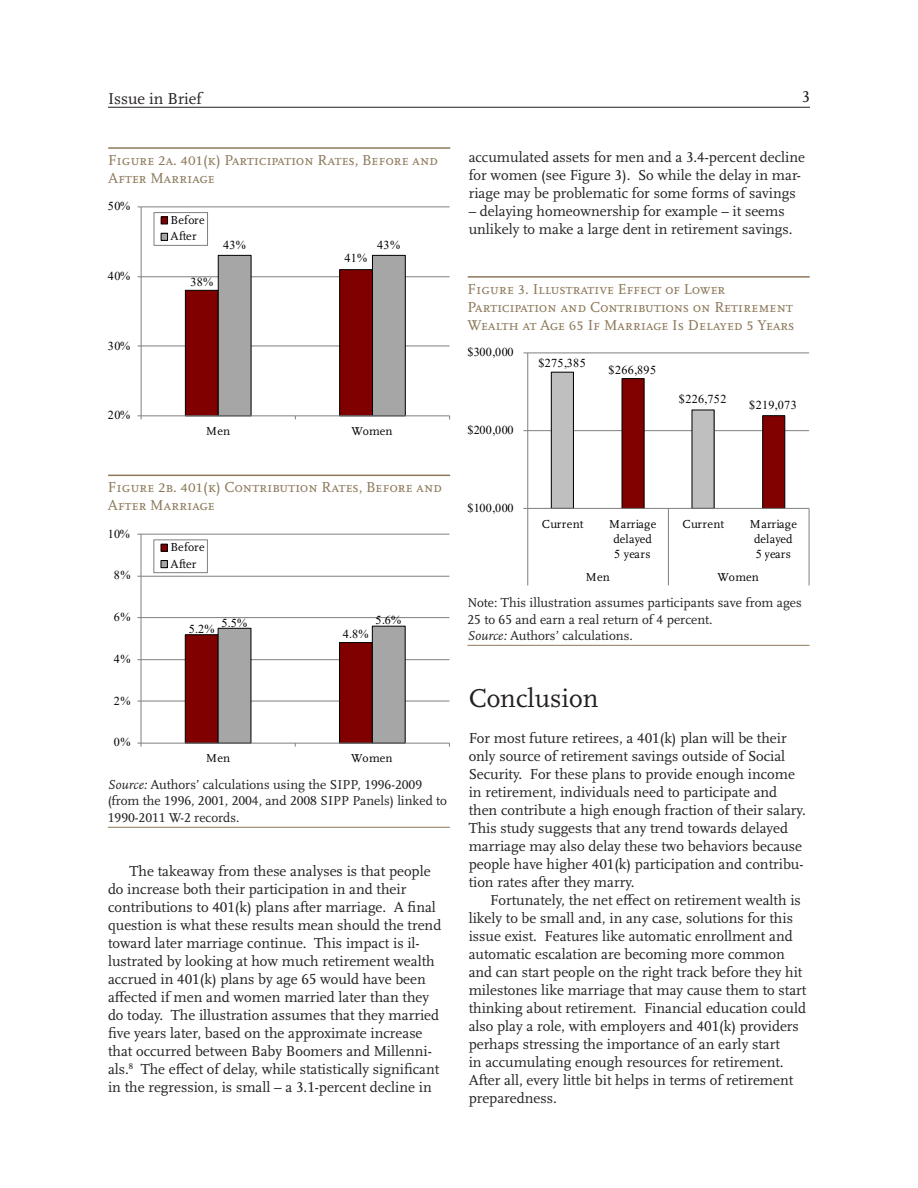
<style>
.page{position:relative;width:918px;height:1188px;background:#fff}
.page>*{position:absolute;margin:0;border:0;box-sizing:border-box;transform-origin:0 0}
.t1{font:27px "Scala OT";color:#231f20}
.t2{font:16.5px "Scala OT";color:#231f20}
.t3{font:15px/18px "Scala OT";color:#231f20}
.t4{font:15px/18px "Scala OT";color:#8c7859}
.t5{font:13.5px/16.2px "Scala OT";color:#231f20}
.t6{font:12.15px "Times New Roman";letter-spacing:.03em;color:#000}
.t7{font:12.15px/15px "Scala OT";letter-spacing:.03em;color:#000}
.s1{font-style:italic}
.s2{font-family:"Times New Roman"}
</style>
<div class="page">
<hr style="left:108px;top:107px;width:702px;height:1px;background:#231f20">
<hr style="left:108px;top:147px;width:342px;height:2px;background:#8c7859">
<hr style="left:141px;top:346px;width:309px;height:1px;background:#7f7f7f">
<hr style="left:141px;top:276px;width:309px;height:1px;background:#7f7f7f">
<hr style="left:141px;top:207px;width:309px;height:1px;background:#7f7f7f">
<hr style="left:141px;top:207px;width:1px;height:209px;background:#7f7f7f">
<hr style="left:141px;top:415px;width:309px;height:1px;background:#7f7f7f">
<svg style="left:138px;top:415px;width:4px;height:4px"></svg>
<svg style="left:185px;top:255px;width:221px;height:164px"></svg>
<div style="left:154px;top:212px;width:54px;height:34px;border:1px solid #7f7f7f"></div>
<div style="left:161px;top:217px;width:7px;height:7px;background:#800000"></div>
<div style="left:161px;top:217px;width:7px;height:7px;border:1px solid #000"></div>
<div style="left:161px;top:233px;width:7px;height:7px;background:#a6a6a6"></div>
<div style="left:161px;top:233px;width:7px;height:8px;border:1px solid #000"></div>
<hr style="left:108px;top:475px;width:342px;height:1px;background:#8c7859">
<hr style="left:108px;top:827px;width:342px;height:1px;background:#8c7859">
<hr style="left:141px;top:701px;width:308px;height:1px;background:#7f7f7f">
<hr style="left:141px;top:659px;width:308px;height:1px;background:#7f7f7f">
<hr style="left:141px;top:617px;width:308px;height:1px;background:#7f7f7f">
<hr style="left:141px;top:576px;width:308px;height:1px;background:#7f7f7f">
<hr style="left:141px;top:534px;width:308px;height:1px;background:#7f7f7f">
<hr style="left:141px;top:534px;width:1px;height:209px;background:#7f7f7f">
<hr style="left:141px;top:743px;width:308px;height:1px;background:#7f7f7f">
<svg style="left:185px;top:625px;width:221px;height:122px"></svg>
<div style="left:153px;top:539px;width:55px;height:34px;border:1px solid #7f7f7f"></div>
<div style="left:161px;top:544px;width:6px;height:7px;background:#800000"></div>
<div style="left:161px;top:544px;width:7px;height:8px;border:1px solid #000"></div>
<div style="left:161px;top:561px;width:6px;height:7px;background:#a6a6a6"></div>
<div style="left:161px;top:560px;width:7px;height:8px;border:1px solid #000"></div>
<hr style="left:468px;top:276px;width:342px;height:2px;background:#8c7859">
<hr style="left:467px;top:645px;width:342px;height:1px;background:#8c7859">
<hr style="left:528px;top:430px;width:281px;height:1px;background:#7f7f7f">
<hr style="left:528px;top:353px;width:281px;height:1px;background:#7f7f7f">
<div style="left:551px;top:372px;width:22px;height:136px;background:#bfbfbf"></div>
<div style="left:551px;top:372px;width:23px;height:137px;border:1px solid #000"></div>
<svg style="left:621px;top:378px;width:165px;height:130px"></svg>
<hr style="left:527px;top:353px;width:1px;height:155px;background:#7f7f7f">
<hr style="left:528px;top:508px;width:281px;height:1px;background:#7f7f7f">
<hr style="left:527px;top:508px;width:1px;height:54px;background:#7f7f7f">
<hr style="left:668px;top:508px;width:1px;height:54px;background:#7f7f7f">
<hr style="left:809px;top:508px;width:1px;height:54px;background:#7f7f7f">
<svg style="left:527px;top:562px;width:1px;height:23px"></svg>
<svg style="left:668px;top:562px;width:1px;height:23px"></svg>
<svg style="left:809px;top:562px;width:1px;height:23px"></svg>
<p class="t2" style="left:108px;top:90px;width:97px">Issue in Brief</p>
<p class="t4" style="left:108px;top:151px;width:332px">Figure 2a. 401(k) Participation Rates, Before and<br>After Marriage</p>
<p class="t6" style="left:108px;top:198px;width:24px">50%</p>
<p class="t6" style="left:108px;top:267px;width:24px">40%</p>
<p class="t6" style="left:108px;top:337px;width:24px">30%</p>
<p class="t6" style="left:108px;top:406px;width:24px">20%</p>
<p class="t7" style="left:171px;top:212px;width:36px;line-height:16.5px">Before<br>After</p>
<p class="t6" style="left:190px;top:274px;width:24px">38%</p>
<p class="t6" style="left:223px;top:236px;width:24px">43%</p>
<p class="t6" style="left:377px;top:236px;width:24px">43%</p>
<p class="t6" style="left:344px;top:250px;width:24px">41%</p>
<p class="t7" style="left:206px;top:424px;width:26px">Men</p>
<p class="t7" style="left:351px;top:424px;width:43px">Women</p>
<p class="t4" style="left:108px;top:479px;width:336px">Figure 2b. 401(k) Contribution Rates, Before and<br>After Marriage</p>
<p class="t6" style="left:108px;top:525px;width:24px">10%</p>
<p class="t6" style="left:114px;top:567px;width:18px">8%</p>
<p class="t6" style="left:114px;top:609px;width:18px">6%</p>
<p class="t6" style="left:114px;top:650px;width:18px">4%</p>
<p class="t6" style="left:114px;top:692px;width:18px">2%</p>
<p class="t6" style="left:114px;top:734px;width:18px">0%</p>
<p class="t7" style="left:170px;top:539px;width:36px;line-height:16.5px">Before<br>After</p>
<p class="t6" style="left:222px;top:614px;width:27px">5.5%</p>
<p class="t6" style="left:376px;top:611px;width:27px">5.6%</p>
<p class="t6" style="left:189px;top:620px;width:27px">5.2%</p>
<p class="t6" style="left:343px;top:626px;width:27px">4.8%</p>
<p class="t7" style="left:206px;top:751px;width:26px">Men</p>
<p class="t7" style="left:351px;top:751px;width:43px">Women</p>
<p class="t5" style="left:108px;top:777px;width:341px"><span class="s1">Source:</span> Authors’ calculations using the SIPP, 1996-2009 (from the 1996, 2001, 2004, and 2008 SIPP Panels) linked to<br>1990-2011 W-2 records.</p>
<p class="t3" style="left:108px;top:863px;width:335px;text-indent:22px">The takeaway from these analyses is that people do increase both their participation in and their contributions to 401(k) plans after marriage. A final question is what these results mean should the trend toward later marriage continue. This impact is il&shy;lustrated by looking at how much retirement wealth accrued in 401(k) plans by age 65 would have been affected if men and women married later than they do today. The illustration assumes that they married five years later, based on the approximate increase that occurred between Baby Boomers and Millenni&shy;als.<sup>8</sup> The effect of delay, while statistically significant in the regression, is small – a 3.1-percent decline in</p>
<p class="t2" style="left:802px;top:88px;width:10px">3</p>
<p class="t3" style="left:469px;top:148px;width:338px">accumulated assets for men and a 3.4-percent decline for women (see Figure 3). So while the delay in mar&shy;riage may be problematic for some forms of savings</p>
<p class="t3" style="left:469px;top:202px;width:325px">– delaying homeownership for example – it seems unlikely to make a large dent in retirement savings.</p>
<p class="t4" style="left:467px;top:280px;width:328px">Figure 3. Illustrative Effect of Lower<br>Participation and Contributions on Retirement<br>Wealth at Age 65 If Marriage Is Delayed 5 Years</p>
<p class="t6" style="left:467px;top:344px;width:48px">$300,000</p>
<p class="t6" style="left:467px;top:421px;width:48px">$200,000</p>
<p class="t6" style="left:538px;top:354px;width:49px">$275,385</p>
<p class="t6" style="left:609px;top:362px;width:49px">$266,895</p>
<p class="t6" style="left:679px;top:390px;width:49px">$226,752</p>
<p class="t6" style="left:749px;top:396px;width:49px">$219,073</p>
<p class="t6" style="left:467px;top:499px;width:48px">$100,000</p>
<p class="t7" style="left:542px;top:517px;width:43px">Current</p>
<p class="t7" style="left:609px;top:517px;width:49px;text-align:center">Marriage delayed<br><span class="s2">5</span> years</p>
<p class="t7" style="left:683px;top:517px;width:43px">Current</p>
<p class="t7" style="left:750px;top:517px;width:49px;text-align:center">Marriage delayed<br><span class="s2">5</span> years</p>
<p class="t7" style="left:586px;top:570px;width:26px">Men</p>
<p class="t7" style="left:718px;top:570px;width:43px">Women</p>
<p class="t5" style="left:467px;top:595px;width:336px">Note: This illustration assumes participants save from ages<br>25 to 65 and earn a real return of 4 percent.</p>
<p class="t5" style="left:467px;top:628px;width:167px"><span class="s1">Source:</span> Authors’ calculations.</p>
<p class="t1" style="left:469px;top:683px;width:131px">Conclusion</p>
<p class="t3" style="left:469px;top:729px;width:339px">For most future retirees, a 401(k) plan will be their only source of retirement savings outside of Social Security. For these plans to provide enough income in retirement, individuals need to participate and then contribute a high enough fraction of their salary.<br>This study suggests that any trend towards delayed marriage may also delay these two behaviors because people have higher 401(k) participation and contribu&shy;tion rates after they marry.</p>
<p class="t3" style="left:469px;top:891px;width:339px;text-indent:22px">Fortunately, the net effect on retirement wealth is likely to be small and, in any case, solutions for this issue exist. Features like automatic enrollment and automatic escalation are becoming more common and can start people on the right track before they hit milestones like marriage that may cause them to start thinking about retirement. Financial education could also play a role, with employers and 401(k) providers perhaps stressing the importance of an early start<br>in accumulating enough resources for retirement.<br>After all, every little bit helps in terms of retirement preparedness.</p>
</div>
